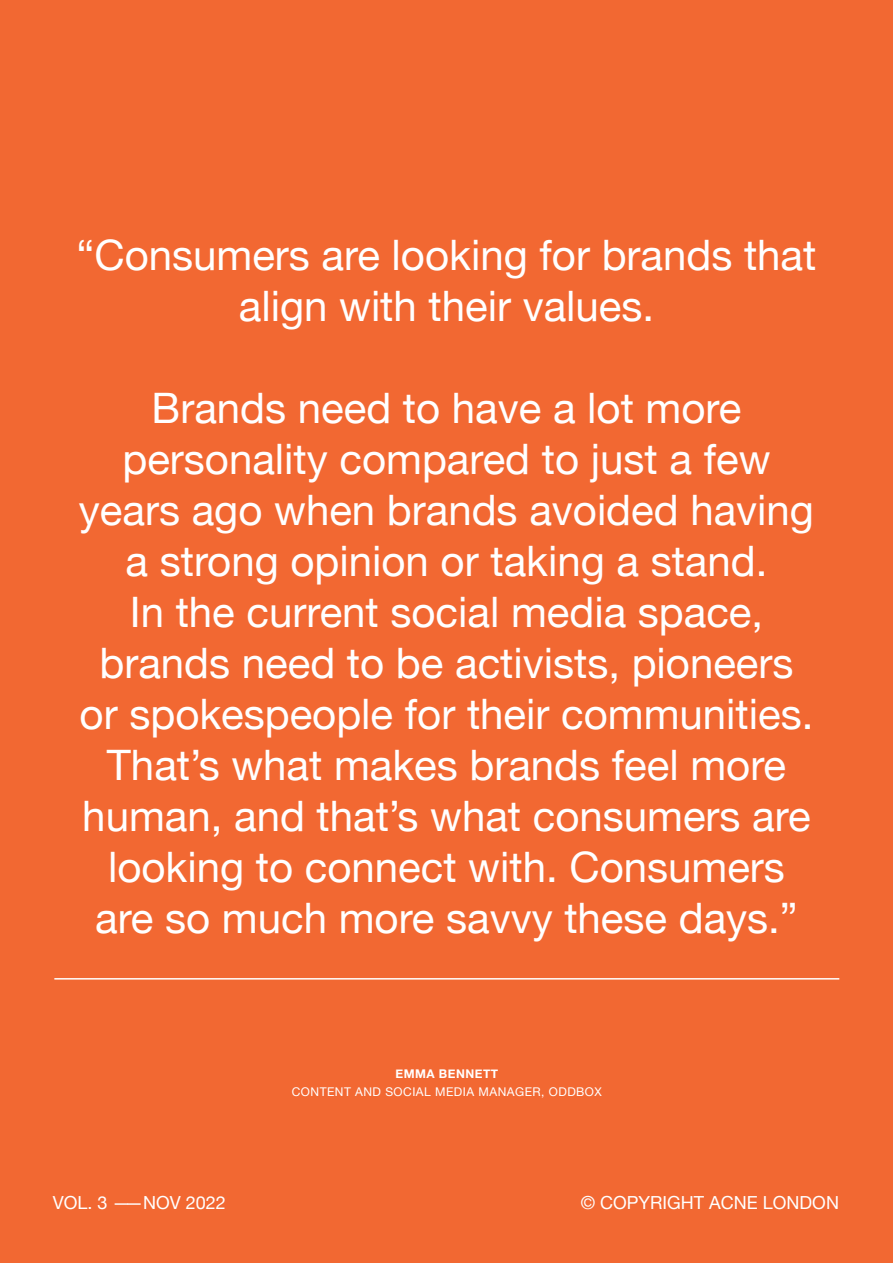
<style>
.page{position:relative;width:893px;height:1263px;background:#f26832}
.page>*{position:absolute;margin:0;border:0;box-sizing:border-box;transform-origin:0 0}
.t1{font:42px/51px "Helvetica Neue";color:#fff;text-align:center}
.t2{font:18px "Helvetica Neue";color:#fff}
.t3{font:12px "Helvetica Neue";letter-spacing:.04em;color:#fff}
.t4{font:700 12px "Helvetica Neue";letter-spacing:.04em;color:#fff}
</style>
<div class="page">
<hr style="left:54px;top:978px;width:785px;height:1px;background:#fff">
<p class="t1" style="left:77px;top:232px;width:741px">“Consumers are looking for brands that align with their values.</p>
<p class="t1" style="left:79px;top:385px;width:737px">Brands need to have a lot more personality compared to just a few years ago when brands avoided having a strong opinion or taking a stand.<br>In the current social media space, brands need to be activists, pioneers or spokespeople for their communities.<br>That’s what makes brands feel more human, and that’s what consumers are looking to connect with. Consumers are so much more savvy these days.”</p>
<p class="t4" style="left:395px;top:1064px;width:104px">EMMA BENNETT</p>
<p class="t3" style="left:292px;top:1083px;width:312px">CONTENT AND SOCIAL MEDIA MANAGER, ODDBOX</p>
<p class="t2" style="left:53px;top:1189px;width:175px">VOL. 3 ——NOV 2022</p>
<p class="t2" style="left:581px;top:1189px;width:260px">© COPYRIGHT ACNE LONDON</p>
</div>
